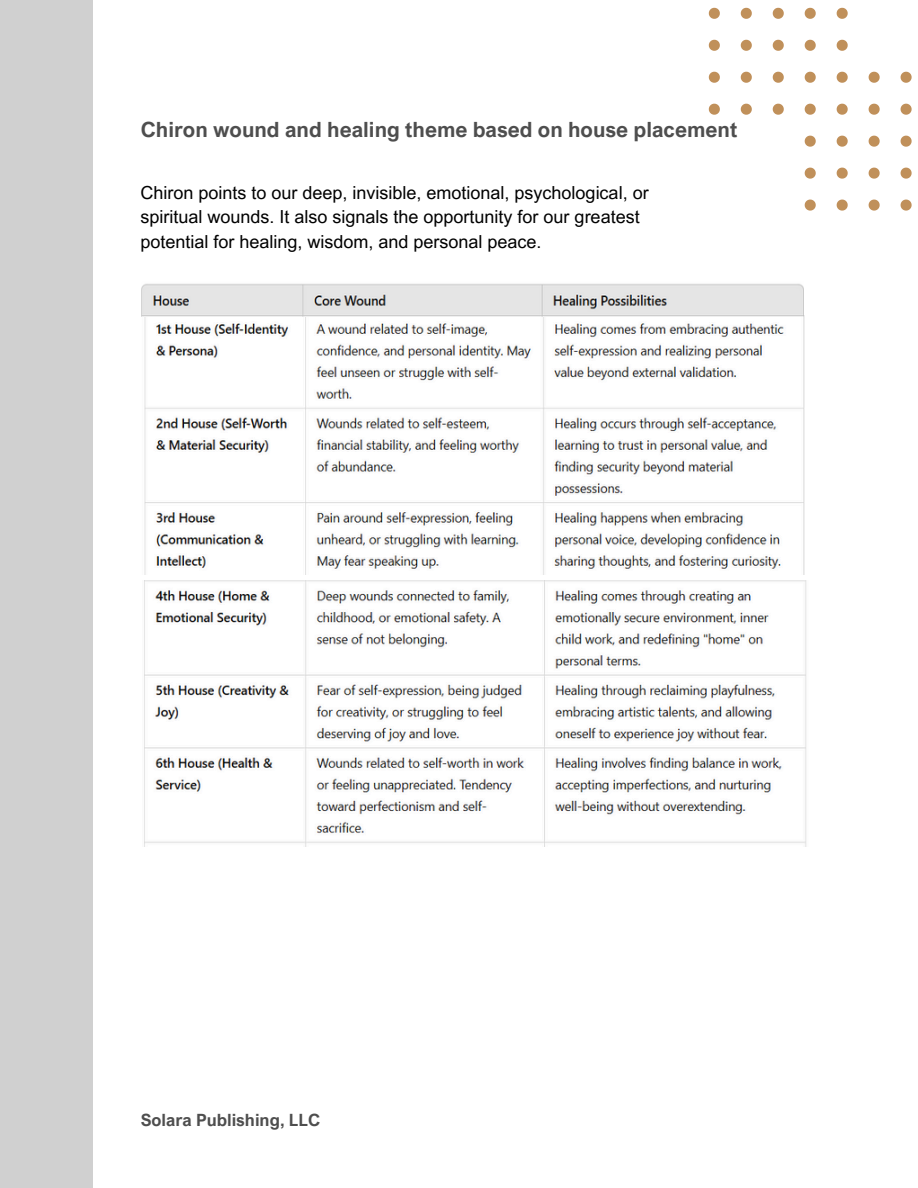
<style>
.page{position:relative;width:918px;height:1188px;background:#fff}
.page>*{position:absolute;margin:0;border:0;box-sizing:border-box;transform-origin:0 0}
.t1{font:700 21px "Arial Nova";color:#4e4e4e}
.t2{font:18px/24.8px "Arial MT Pro";color:#000}
.t3{font:700 16.95px "Arial Nova";color:#4e4e4e}
</style>
<div class="page">
<svg style="left:709px;top:8px;width:11px;height:11px"></svg>
<svg style="left:741px;top:8px;width:11px;height:11px"></svg>
<svg style="left:773px;top:8px;width:11px;height:11px"></svg>
<svg style="left:805px;top:8px;width:11px;height:11px"></svg>
<svg style="left:837px;top:8px;width:11px;height:11px"></svg>
<svg style="left:709px;top:40px;width:11px;height:11px"></svg>
<svg style="left:741px;top:40px;width:11px;height:11px"></svg>
<svg style="left:773px;top:40px;width:11px;height:11px"></svg>
<svg style="left:805px;top:40px;width:11px;height:11px"></svg>
<svg style="left:837px;top:40px;width:11px;height:11px"></svg>
<svg style="left:709px;top:72px;width:11px;height:11px"></svg>
<svg style="left:741px;top:72px;width:11px;height:11px"></svg>
<svg style="left:773px;top:72px;width:11px;height:11px"></svg>
<svg style="left:805px;top:72px;width:11px;height:11px"></svg>
<svg style="left:837px;top:72px;width:11px;height:11px"></svg>
<svg style="left:869px;top:72px;width:11px;height:11px"></svg>
<svg style="left:901px;top:72px;width:11px;height:11px"></svg>
<svg style="left:709px;top:104px;width:11px;height:11px"></svg>
<svg style="left:741px;top:104px;width:11px;height:11px"></svg>
<svg style="left:773px;top:104px;width:11px;height:11px"></svg>
<svg style="left:805px;top:104px;width:11px;height:11px"></svg>
<svg style="left:837px;top:104px;width:11px;height:11px"></svg>
<svg style="left:869px;top:104px;width:11px;height:11px"></svg>
<svg style="left:901px;top:104px;width:11px;height:11px"></svg>
<svg style="left:805px;top:136px;width:11px;height:11px"></svg>
<svg style="left:837px;top:136px;width:11px;height:11px"></svg>
<svg style="left:869px;top:136px;width:11px;height:11px"></svg>
<svg style="left:901px;top:136px;width:11px;height:11px"></svg>
<svg style="left:805px;top:168px;width:11px;height:11px"></svg>
<svg style="left:837px;top:168px;width:11px;height:11px"></svg>
<svg style="left:869px;top:168px;width:11px;height:11px"></svg>
<svg style="left:901px;top:168px;width:11px;height:11px"></svg>
<svg style="left:805px;top:200px;width:11px;height:11px"></svg>
<svg style="left:837px;top:200px;width:11px;height:11px"></svg>
<svg style="left:869px;top:200px;width:11px;height:11px"></svg>
<svg style="left:901px;top:200px;width:11px;height:11px"></svg>
<div style="left:0;top:0;width:93px;height:1188px;background:#d0d0d0"></div>
<img style="left:142px;top:283px;width:662px;height:291px">
<img style="left:144px;top:580px;width:663px;height:266px">
<p class="t1" style="left:141px;top:117px;width:598px">Chiron wound and healing theme based on house placement</p>
<p class="t2" style="left:140px;top:182px;width:510px">Chiron points to our deep, invisible, emotional, psychological, or spiritual wounds. It also signals the opportunity for our greatest potential for healing, wisdom, and personal peace.</p>
<h1 class="t3" style="left:141px;top:1109px;width:181px">Solara Publishing, LLC</h1>
</div>
